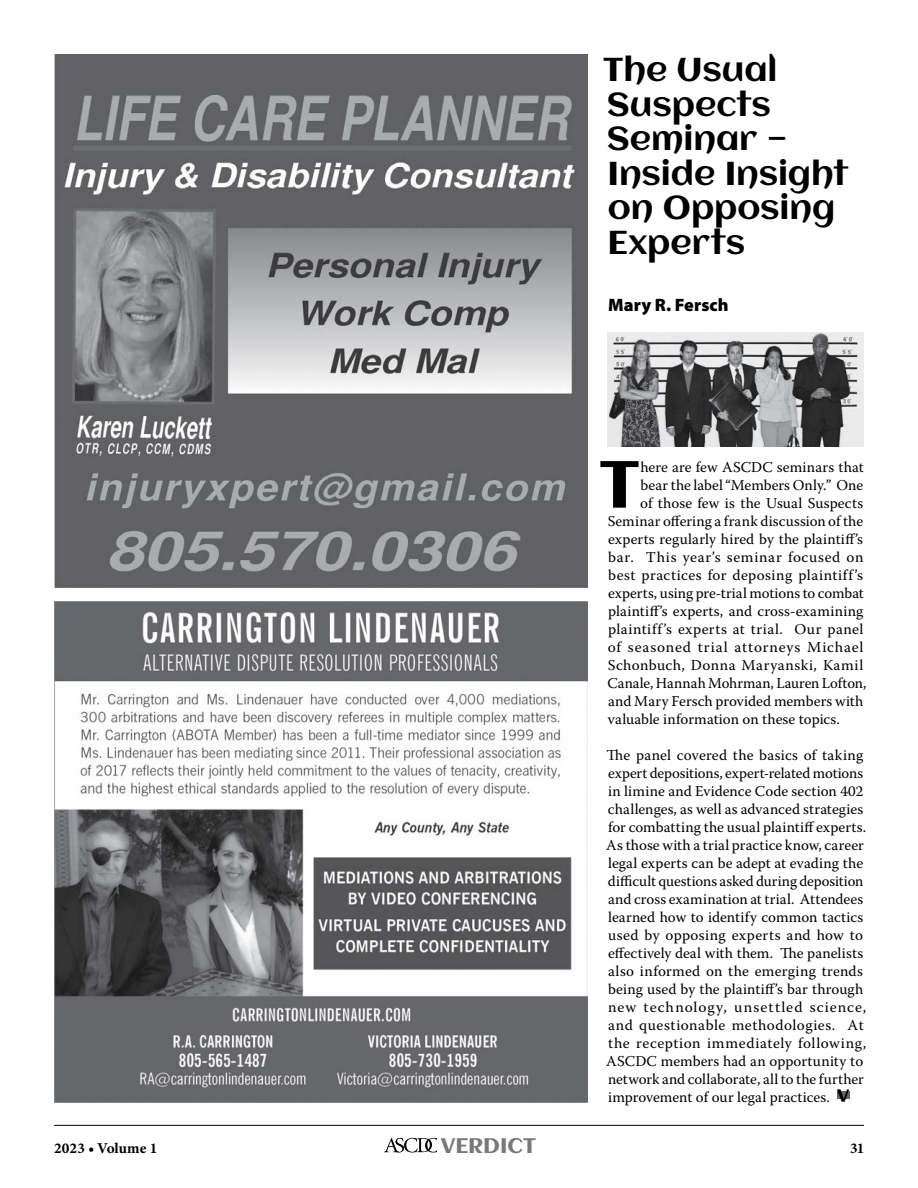
<style>
.page{position:relative;width:918px;height:1188px;background:#fff}
.page>*{position:absolute;margin:0;border:0;box-sizing:border-box;transform-origin:0 0}
.ASCDC_Basic_Text{font:66.15px "Aclonica";color:#000}
.ASCDC_Basic_Text-2{font:33px/34.5px "Aclonica";letter-spacing:-.005em;color:#000}
.t1{font:21px "Aclonica";letter-spacing:-.005em;color:#77787b}
.ASCDC_Basic_Text-3{font:900 18px "Myriad Pro";letter-spacing:.005em;color:#000}
.ASCDC_Basic_Text-4{font:15px/18px "Warnock Pro";letter-spacing:.015em;color:#000}
.ASCDC_Basic_Text-5{font:15px "Warnock Pro";letter-spacing:.035em;color:#000}
.ASCDC_Basic_Text-6{font:15px "Warnock Pro";letter-spacing:.055em;color:#000}
.ASCDC_Basic_Text-7{font:15px "Warnock Pro";letter-spacing:.04em;color:#000}
.t2{font:15px "Minion Variable Concept";color:#000}
</style>
<div class="page">
<hr style="left:54px;top:1125px;width:810px;height:1px;background:#000">
<svg style="left:384px;top:1138px;width:53px;height:15px"></svg>
<svg style="left:837px;top:1089px;width:12px;height:13px"></svg>
<img style="left:608px;top:333px;width:256px;height:113px">
<img style="left:54px;top:601px;width:533px;height:502px">
<img style="left:54px;top:54px;width:533px;height:533px">
<p class="ASCDC_Basic_Text-2" style="left:603px;top:52px;width:247px">The Usual<br>Suspects<br>Seminar —<br>Inside Insight on Opposing<br>Experts</p>
<p class="ASCDC_Basic_Text-3" style="left:608px;top:295px;width:122px">Mary R. Fersch</p>
<p class="ASCDC_Basic_Text" style="left:599px;top:439px;width:42px">T</p>
<p class="ASCDC_Basic_Text-4" style="left:640px;top:457px;width:225px">here are few ASCDC seminars that</p>
<p class="ASCDC_Basic_Text-4" style="left:641px;top:475px;width:224px">bear the label “Members Only.” One</p>
<p class="ASCDC_Basic_Text-4" style="left:640px;top:493px;width:224px">of those few is the Usual Suspects</p>
<p class="ASCDC_Basic_Text-4" style="left:608px;top:511px;width:257px">Seminar offering a frank discussion of the</p>
<p class="ASCDC_Basic_Text-4" style="left:608px;top:529px;width:257px">experts regularly hired by the plaintiff’s</p>
<p class="ASCDC_Basic_Text-7" style="left:608px;top:548px;width:257px">bar. This year’s seminar focused on</p>
<p class="ASCDC_Basic_Text-5" style="left:608px;top:566px;width:256px">best practices for deposing plaintiff’s</p>
<p class="ASCDC_Basic_Text-4" style="left:608px;top:583px;width:257px">experts, using pre-trial motions to combat</p>
<p class="ASCDC_Basic_Text-4" style="left:608px;top:601px;width:257px">plaintiff’s experts, and cross-examining</p>
<p class="ASCDC_Basic_Text-5" style="left:608px;top:620px;width:257px">plaintiff’s experts at trial. Our panel</p>
<p class="ASCDC_Basic_Text-6" style="left:608px;top:638px;width:257px">of seasoned trial attorneys Michael</p>
<p class="ASCDC_Basic_Text-4" style="left:608px;top:655px;width:257px">Schonbuch, Donna Maryanski, Kamil</p>
<p class="ASCDC_Basic_Text-4" style="left:608px;top:673px;width:260px">Canale, Hannah Mohrman, Lauren Lofton,</p>
<p class="ASCDC_Basic_Text-4" style="left:608px;top:691px;width:257px">and Mary Fersch provided members with</p>
<p class="ASCDC_Basic_Text-4" style="left:608px;top:709px;width:234px">valuable information on these topics.</p>
<p class="ASCDC_Basic_Text-4" style="left:606px;top:745px;width:262px">The panel covered the basics of taking expert depositions, expert-related motions in limine and Evidence Code section 402 challenges, as well as advanced strategies for combatting the usual plaintiff experts.<br>As those with a trial practice know, career legal experts can be adept at evading the difficult questions asked during deposition and cross examination at trial. Attendees learned how to identify common tactics used by opposing experts and how to effectively deal with them. The panelists also informed on the emerging trends being used by the plaintiff’s bar through new technology, unsettled science, and questionable methodologies. At the reception immediately following, ASCDC members had an opportunity to network and collaborate, all to the further improvement of our legal practices.</p>
<p class="t2" style="left:54px;top:1137px;width:105px">2023 • Volume 1</p>
<h3 class="t1" style="left:441px;top:1131px;width:97px">VERDICT</h3>
<p class="t2" style="left:850px;top:1137px;width:16px">31</p>
</div>
